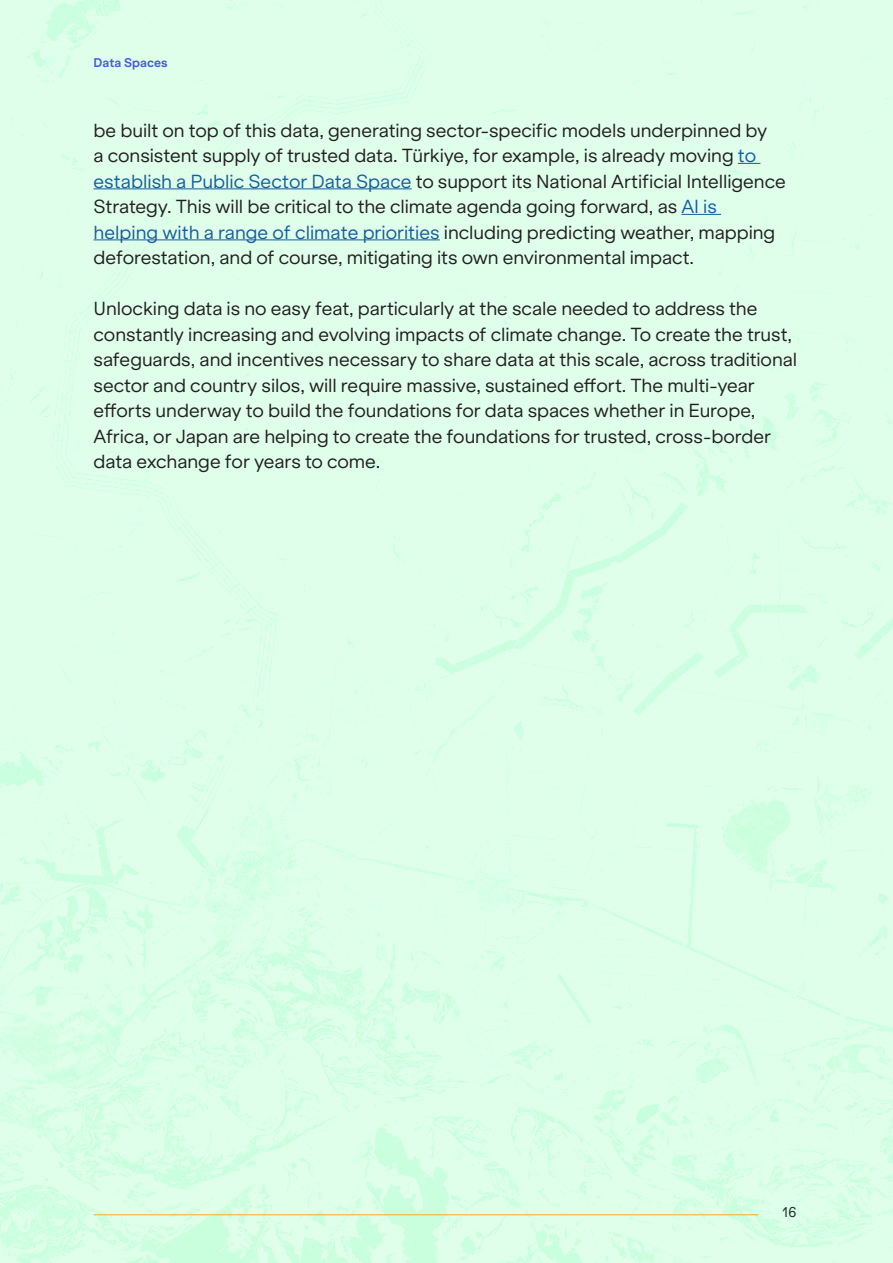
<style>
.page{position:relative;width:893px;height:1263px;background:#fff}
.page>*{position:absolute;margin:0;border:0;box-sizing:border-box;transform-origin:0 0}
.t1{font:18px/25.5px "Klarheit Grotesk";letter-spacing:-.005em;color:#231f20}
.t2{font:13.5px "Klarheit Grotesk";color:#231f20}
.t3{font:700 12px "Klarheit Grotesk";color:#475cd6}
.s1{color:#175d9e}
</style>
<div class="page">
<img style="left:0;top:0;width:893px;height:1263px">
<svg style="left:738px;top:163px;width:22px;height:1px"></svg>
<hr style="left:94px;top:188px;width:318px;height:1px;background:#175d9e">
<hr style="left:681px;top:214px;width:40px;height:1px;background:#175d9e">
<hr style="left:94px;top:239px;width:346px;height:1px;background:#175d9e">
<hr style="left:94px;top:1214px;width:664px;height:1px;background:#faa82b">
<p class="t3" style="left:94px;top:53px;width:76px">Data Spaces</p>
<p class="t1" style="left:94px;top:115px;width:694px">be built on top of this data, generating sector-specific models underpinned by<br>a consistent supply of trusted data. Türkiye, for example, is already moving <span class="s1">to establish a Public Sector Data Space</span> to support its National Artificial Intelligence Strategy. This will be critical to the climate agenda going forward, as <span class="s1">AI is helping with a range of climate priorities</span> including predicting weather, mapping deforestation, and of course, mitigating its own environmental impact.</p>
<p class="t1" style="left:94px;top:294px;width:705px">Unlocking data is no easy feat, particularly at the scale needed to address the constantly increasing and evolving impacts of climate change. To create the trust, safeguards, and incentives necessary to share data at this scale, across traditional sector and country silos, will require massive, sustained effort. The multi-year efforts underway to build the foundations for data spaces whether in Europe, Africa, or Japan are helping to create the foundations for trusted, cross-border data exchange for years to come.</p>
<p class="t2" style="left:782px;top:1201px;width:16px">16</p>
</div>
